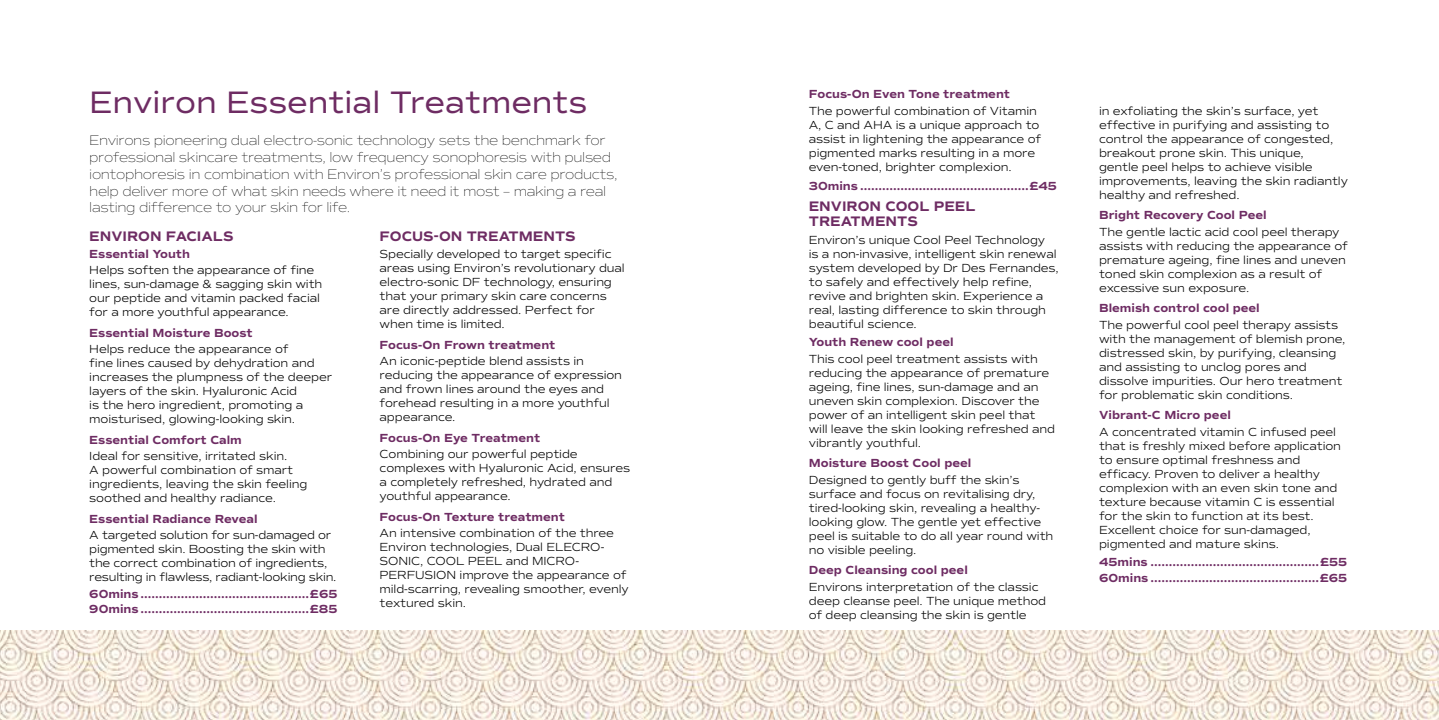
<style>
.page{position:relative;width:1439px;height:720px;background:#fff}
.page>*{position:absolute;margin:0;border:0;box-sizing:border-box;transform-origin:0 0}
.t1{font:31.5px "Commuters Sans";color:#6e2c63}
.t2{font:100 14px/16.8px "Commuters Sans";letter-spacing:-.025em;color:#000}
.t3{font:700 14px/14.9px "Commuters Sans";color:#6e2c63}
.t4{font:300 11.9px/14px "Commuters Sans";letter-spacing:-.01em;color:#000}
.t5{font:700 11.9px/14.9px "Commuters Sans";color:#6e2c63}
</style>
<div class="page">
<img style="left:0;top:630px;width:1439px;height:89px">
<h1 class="t1" style="left:89px;top:83px;width:500px">Environ Essential Treatments</h1>
<p class="t2" style="left:89px;top:132px;width:530px">Environs pioneering dual electro-sonic technology sets the benchmark for professional skincare treatments, low frequency sonophoresis with pulsed iontophoresis in combination with Environ’s professional skin care products, help deliver more of what skin needs where it need it most – making a real lasting difference to your skin for life.</p>
<p class="t3" style="left:89px;top:229px;width:146px">ENVIRON FACIALS</p>
<p class="t5" style="left:89px;top:246px;width:102px">Essential Youth</p>
<p class="t4" style="left:89px;top:263px;width:234px">Helps soften the appearance of fine lines, sun-damage &amp; sagging skin with our peptide and vitamin packed facial for a more youthful appearance.</p>
<p class="t5" style="left:89px;top:325px;width:165px">Essential Moisture Boost</p>
<p class="t4" style="left:89px;top:342px;width:244px">Helps reduce the appearance of<br>fine lines caused by dehydration and increases the plumpness of the deeper layers of the skin. Hyaluronic Acid<br>is the hero ingredient, promoting a moisturised, glowing-looking skin.</p>
<p class="t5" style="left:89px;top:432px;width:154px">Essential Comfort Calm</p>
<p class="t4" style="left:89px;top:449px;width:220px">Ideal for sensitive, irritated skin.<br>A powerful combination of smart ingredients, leaving the skin feeling soothed and healthy radiance.</p>
<p class="t5" style="left:89px;top:511px;width:170px">Essential Radiance Reveal</p>
<p class="t4" style="left:89px;top:528px;width:249px">A targeted solution for sun-damaged or pigmented skin. Boosting the skin with the correct combination of ingredients, resulting in flawless, radiant-looking skin.</p>
<p class="t5" style="left:89px;top:586px;width:250px">60mins ..............................................£65<br>90mins ..............................................£85</p>
<p class="t3" style="left:379px;top:229px;width:198px">FOCUS-ON TREATMENTS</p>
<p class="t4" style="left:379px;top:247px;width:247px">Specially developed to target specific areas using Environ’s revolutionary dual electro-sonic DF technology, ensuring that your primary skin care concerns are directly addressed. Perfect for when time is limited.</p>
<p class="t5" style="left:379px;top:337px;width:177px">Focus-On Frown treatment</p>
<p class="t4" style="left:379px;top:354px;width:244px">An iconic-peptide blend assists in reducing the appearance of expression and frown lines around the eyes and forehead resulting in a more youthful appearance.</p>
<p class="t5" style="left:379px;top:430px;width:162px">Focus-On Eye Treatment</p>
<p class="t4" style="left:379px;top:447px;width:252px">Combining our powerful peptide complexes with Hyaluronic Acid, ensures a completely refreshed, hydrated and youthful appearance.</p>
<p class="t5" style="left:379px;top:509px;width:187px">Focus-On Texture treatment</p>
<p class="t4" style="left:379px;top:525px;width:251px">An intensive combination of the three Environ technologies, Dual ELECRO-SONIC, COOL PEEL and MICRO-PERFUSION improve the appearance of mild-scarring, revealing smoother, evenly textured skin.</p>
<p class="t5" style="left:809px;top:87px;width:203px">Focus-On Even Tone treatment</p>
<p class="t4" style="left:809px;top:104px;width:234px">The powerful combination of Vitamin A, C and AHA is a unique approach to assist in lightening the appearance of pigmented marks resulting in a more even-toned, brighter complexion.</p>
<p class="t5" style="left:809px;top:178px;width:250px">30mins ..............................................£45</p>
<p class="t3" style="left:809px;top:199px;width:168px">ENVIRON COOL PEEL<br>TREATMENTS</p>
<p class="t4" style="left:809px;top:233px;width:251px">Environ’s unique Cool Peel Technology<br>is a non-invasive, intelligent skin renewal system developed by Dr Des Fernandes, to safely and effectively help refine, revive and brighten skin. Experience a real, lasting difference to skin through beautiful science.</p>
<p class="t5" style="left:809px;top:335px;width:146px">Youth Renew cool peel</p>
<p class="t4" style="left:809px;top:352px;width:248px">This cool peel treatment assists with reducing the appearance of premature ageing, fine lines, sun-damage and an uneven skin complexion. Discover the power of an intelligent skin peel that will leave the skin looking refreshed and vibrantly youthful.</p>
<p class="t5" style="left:809px;top:456px;width:164px">Moisture Boost Cool peel</p>
<p class="t4" style="left:809px;top:472px;width:246px">Designed to gently buff the skin’s surface and focus on revitalising dry, tired-looking skin, revealing a healthy&shy;looking glow. The gentle yet effective peel is suitable to do all year round with no visible peeling.</p>
<p class="t5" style="left:809px;top:562px;width:160px">Deep Cleansing cool peel</p>
<p class="t4" style="left:809px;top:579px;width:239px">Environs interpretation of the classic deep cleanse peel. The unique method of deep cleansing the skin is gentle</p>
<p class="t4" style="left:1099px;top:104px;width:250px">in exfoliating the skin’s surface, yet effective in purifying and assisting to control the appearance of congested, breakout prone skin. This unique,<br>gentle peel helps to achieve visible improvements, leaving the skin radiantly healthy and refreshed.</p>
<p class="t5" style="left:1099px;top:208px;width:169px">Bright Recovery Cool Peel</p>
<p class="t4" style="left:1099px;top:224px;width:250px">The gentle lactic acid cool peel therapy assists with reducing the appearance of premature ageing, fine lines and uneven toned skin complexion as a result of excessive sun exposure.</p>
<p class="t5" style="left:1099px;top:300px;width:162px">Blemish control cool peel</p>
<p class="t4" style="left:1099px;top:317px;width:248px">The powerful cool peel therapy assists with the management of blemish prone, distressed skin, by purifying, cleansing and assisting to unclog pores and dissolve impurities. Our hero treatment for problematic skin conditions.</p>
<p class="t5" style="left:1099px;top:407px;width:133px">Vibrant-C Micro peel</p>
<p class="t4" style="left:1099px;top:424px;width:243px">A concentrated vitamin C infused peel that is freshly mixed before application to ensure optimal freshness and efficacy. Proven to deliver a healthy complexion with an even skin tone and texture because vitamin C is essential for the skin to function at its best.<br>Excellent choice for sun-damaged, pigmented and mature skins.</p>
<p class="t5" style="left:1099px;top:554px;width:250px">45mins ..............................................£55<br>60mins ..............................................£65</p>
</div>
